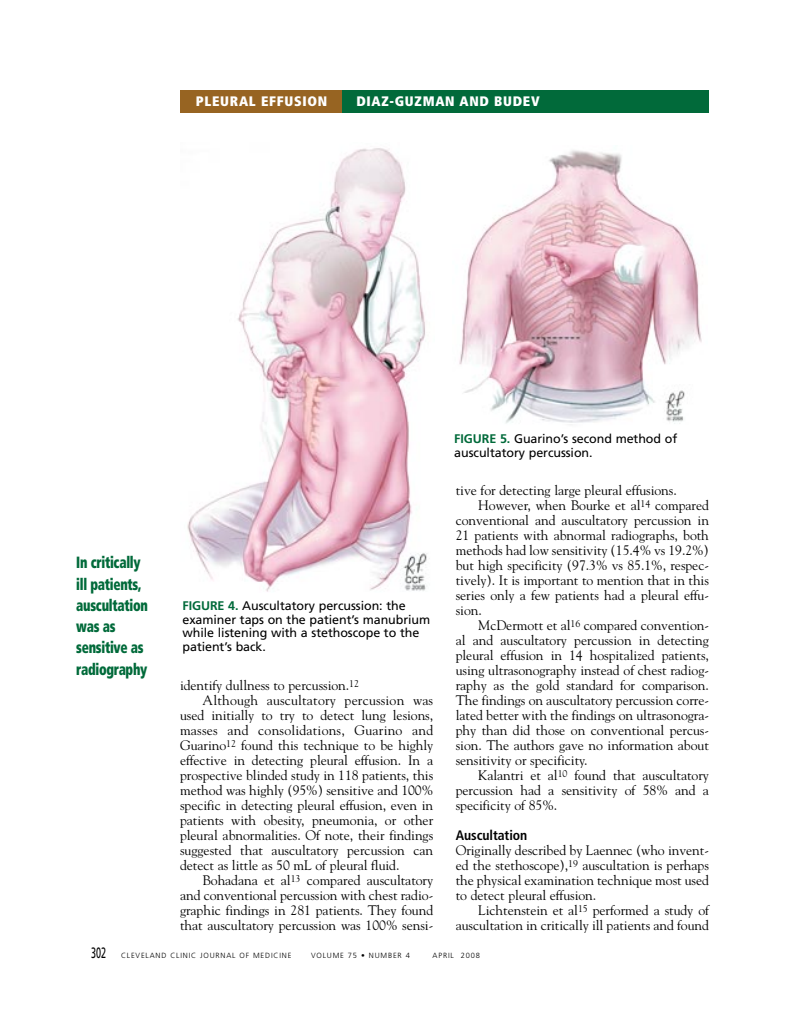
<style>
.page{position:relative;width:799px;height:1035px;background:#fff}
.page>*{position:absolute;margin:0;border:0;box-sizing:border-box;transform-origin:0 0}
.t1{font:900 condensed 16.25px/21.2px "Frutiger";letter-spacing:-.02em;color:#016a3a;scale:.8 1}
.t2{font:13.75px/15px "Goudy";letter-spacing:-.005em;color:#000;text-align:justify}
.t3{font:13.75px "Goudy";letter-spacing:.015em;color:#000}
.t4{font:900 condensed 13.75px "Frutiger";letter-spacing:.05em;color:#fff}
.t5{font:700 condensed 13.75px "Frutiger";letter-spacing:-.005em;color:#000}
.t6{font:12.5px/13.8px "Frutiger";letter-spacing:-.005em;color:#000}
.t7{font:300 7.5px "Frutiger";letter-spacing:.11em;color:#000}
.s1{font-weight:700;color:#016a3a}
.s2{font-weight:400;font-size:15px}
</style>
<div class="page">
<div style="left:340px;top:90px;width:369px;height:22px;background:#016a3a"></div>
<div style="left:180px;top:90px;width:161px;height:22px;background:#976422"></div>
<img style="left:187px;top:148px;width:240px;height:444px">
<img style="left:459px;top:150px;width:243px;height:274px">
<p class="t4" style="left:196px;top:96px;width:133px">PLEURAL EFFUSION</p>
<p class="t4" style="left:356px;top:96px;width:185px">DIAZ-GUZMAN AND BUDEV</p>
<p class="t1" style="left:76px;top:553px;width:91px">In critically ill patients, auscultation was as sensitive as radiography</p>
<p class="t6" style="left:182px;top:600px;width:249px"><span class="s1">FIGURE 4.</span> Auscultatory percussion: the examiner taps on the patient’s manubrium while listening with a stethoscope to the patient’s back.</p>
<p class="t2" style="left:180px;top:679px;width:180px">identify dullness to percussion.<sup>12</sup></p>
<p class="t3" style="left:202px;top:695px;width:232px">Although auscultatory percussion was</p>
<p class="t2" style="left:180px;top:709px;width:255px">used initially to try to detect lung lesions,</p>
<p class="t3" style="left:180px;top:725px;width:255px">masses and consolidations, Guarino and</p>
<p class="t2" style="left:180px;top:739px;width:255px">Guarino<sup>12</sup> found this technique to be highly</p>
<p class="t2" style="left:180px;top:754px;width:255px">effective in detecting pleural effusion. In a</p>
<p class="t2" style="left:180px;top:769px;width:255px">prospective blinded study in 118 patients, this</p>
<p class="t2" style="left:180px;top:784px;width:255px">method was highly (95%) sensitive and 100%</p>
<p class="t2" style="left:180px;top:799px;width:255px">specific in detecting pleural effusion, even in</p>
<p class="t2" style="left:180px;top:814px;width:255px">patients with obesity, pneumonia, or other</p>
<p class="t2" style="left:180px;top:829px;width:255px">pleural abnormalities. Of note, their findings</p>
<p class="t2" style="left:180px;top:844px;width:255px">suggested that auscultatory percussion can</p>
<p class="t2" style="left:180px;top:859px;width:221px">detect as little as 50 mL of pleural fluid.</p>
<p class="t2" style="left:202px;top:874px;width:232px">Bohadana et al<sup>13</sup> compared auscultatory</p>
<p class="t2" style="left:180px;top:889px;width:255px">and conventional percussion with chest radio-</p>
<p class="t2" style="left:180px;top:904px;width:255px">graphic findings in 281 patients. They found</p>
<p class="t2" style="left:180px;top:919px;width:255px">that auscultatory percussion was 100% sensi-</p>
<p class="t6" style="left:454px;top:433px;width:224px"><span class="s1">FIGURE 5.</span> Guarino’s second method of auscultatory percussion.</p>
<p class="t2" style="left:456px;top:484px;width:223px">tive for detecting large pleural effusions.</p>
<p class="t2" style="left:478px;top:499px;width:232px">However, when Bourke et al<sup>14</sup> compared</p>
<p class="t2" style="left:456px;top:514px;width:255px">conventional and auscultatory percussion in</p>
<p class="t2" style="left:456px;top:529px;width:255px">21 patients with abnormal radiographs, both</p>
<p class="t2" style="left:456px;top:544px;width:255px">methods had low sensitivity (15.4% vs 19.2%)</p>
<p class="t2" style="left:456px;top:559px;width:255px">but high specificity (97.3% vs 85.1%, respec-</p>
<p class="t2" style="left:456px;top:574px;width:255px">tively). It is important to mention that in this</p>
<p class="t2" style="left:456px;top:589px;width:255px">series only a few patients had a pleural effu-</p>
<p class="t2" style="left:456px;top:604px;width:28px">sion.</p>
<p class="t2" style="left:478px;top:619px;width:232px">McDermott et al<sup>16</sup> compared convention-</p>
<p class="t2" style="left:456px;top:634px;width:255px">al and auscultatory percussion in detecting</p>
<p class="t2" style="left:456px;top:649px;width:255px">pleural effusion in 14 hospitalized patients,</p>
<p class="t2" style="left:456px;top:664px;width:255px">using ultrasonography instead of chest radiog-</p>
<p class="t2" style="left:456px;top:679px;width:255px">raphy as the gold standard for comparison.</p>
<p class="t2" style="left:456px;top:694px;width:255px">The findings on auscultatory percussion corre-</p>
<p class="t2" style="left:456px;top:709px;width:255px">lated better with the findings on ultrasonogra-</p>
<p class="t2" style="left:456px;top:724px;width:255px">phy than did those on conventional percus-</p>
<p class="t2" style="left:456px;top:739px;width:255px">sion. The authors gave no information about</p>
<p class="t2" style="left:456px;top:754px;width:133px">sensitivity or specificity.</p>
<p class="t2" style="left:478px;top:769px;width:232px">Kalantri et al<sup>10</sup> found that auscultatory</p>
<p class="t2" style="left:456px;top:784px;width:255px">percussion had a sensitivity of 58% and a</p>
<p class="t2" style="left:456px;top:799px;width:103px">specificity of 85%.</p>
<p class="t5" style="left:456px;top:830px;width:73px">Auscultation</p>
<p class="t2" style="left:456px;top:844px;width:255px">Originally described by Laennec (who invent&shy;ed the stethoscope),<sup>19</sup> auscultation is perhaps the physical examination technique most used to detect pleural effusion.</p>
<p class="t2" style="left:456px;top:904px;width:255px;text-align:right">Lichtenstein et al<sup>15</sup> performed a study of auscultation in critically ill patients and found</p>
<p class="t7" style="left:91px;top:952px;width:202px"><span class="s2">302</span> CLEVELAND CLINIC JOURNAL OF MEDICINE</p>
<p class="t7" style="left:311px;top:952px;width:100px">VOLUME 75 • NUMBER 4</p>
<p class="t7" style="left:432px;top:952px;width:49px">APRIL 2008</p>
</div>
